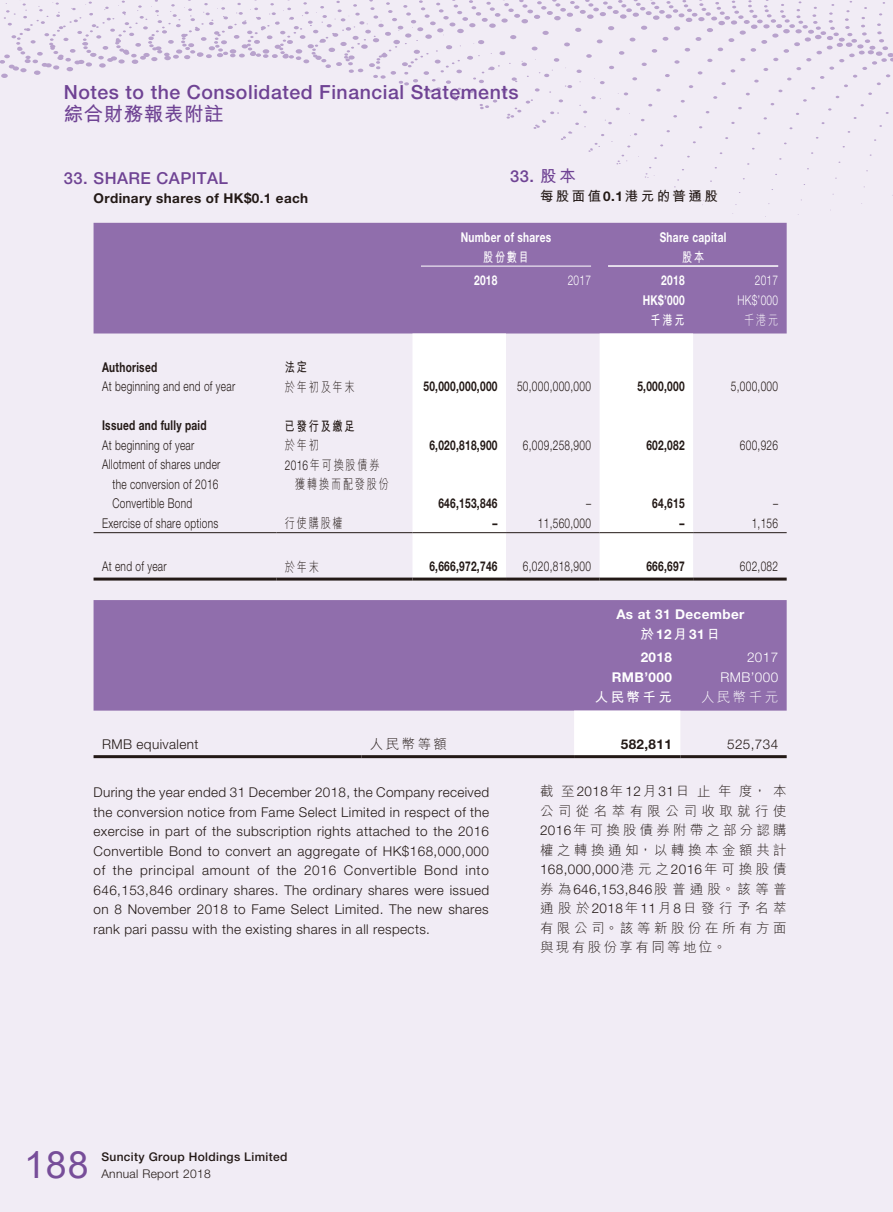
<style>
.page{position:relative;width:893px;height:1212px;background:#f1ecf5}
.page>*{position:absolute;margin:0;border:0;box-sizing:border-box;transform-origin:0 0}
.t1{font:37.5px "Arial";color:#774d99}
.t2{font:500 19.5px "Helvetica Neue LT Std";letter-spacing:.03em;color:#6f4394}
.t3{font:700 19.5px "M Hei HK";letter-spacing:.03em;color:#6f4394}
._01_Head1{font:500 16.5px "Helvetica Neue LT Std";letter-spacing:.03em;color:#6f4394}
._21_C_Head1{font:500 16.5px "Helvetica Neue LT Std";color:#6f4394}
._00_Body{font:300 13.5px/19.5px "Helvetica Neue LT Std";letter-spacing:.03em;color:#231916;text-align:justify}
._50_Table{font:300 13.5px "Helvetica Neue LT Std";letter-spacing:.03em;color:#231916;scale:.75 1}
._20_C_Body{font:300 13.5px/19.5px "M Hei HK";letter-spacing:.26em;color:#231916;text-align:justify}
._50_Table-2{font:700 13.5px "Helvetica Neue LT Std";letter-spacing:.03em;color:#231916;scale:.75 1}
._50_Table-3{font:700 13.5px "Helvetica Neue LT Std";letter-spacing:.03em;color:#fff;scale:.75 1}
._50_Table-4{font:300 13.5px "M Hei HK";letter-spacing:.18em;color:#231916;scale:.75 1}
._50_Table-5{font:700 13.5px "Helvetica Neue LT Std";letter-spacing:.03em;color:#fff}
._02_Head2{font:700 13.5px "Helvetica Neue LT Std";letter-spacing:.03em;color:#231916}
._50_Table-6{font:300 13.5px "Helvetica Neue LT Std";letter-spacing:.03em;color:#231916}
._50_Table-7{font:300 13.5px "Helvetica Neue LT Std";letter-spacing:.03em;color:#fff;scale:.75 1}
._22_C_Head2{font:700 13.5px "M Hei HK";letter-spacing:.18em;color:#231916}
._50_Table-8{font:300 13.5px "Helvetica Neue LT Std";letter-spacing:.03em;color:#fff}
._50_Table-9{font:700 13.5px "M Hei HK";letter-spacing:.18em;color:#fff;scale:.75 1}
._50_Table-10{font:700 13.5px "M Hei HK";letter-spacing:.18em;color:#231916;scale:.75 1}
._50_Table-11{font:700 13.5px "Helvetica Neue LT Std";letter-spacing:.03em;color:#231916}
._50_Table-12{font:700 13.5px "M Hei HK";letter-spacing:.18em;color:#fff}
._50_Table-13{font:300 13.5px "M Hei HK";letter-spacing:.18em;color:#fff}
._50_Table-14{font:300 13.5px "M Hei HK";letter-spacing:.18em;color:#231916}
._50_Table-15{font:300 13.5px "M Hei HK";letter-spacing:.18em;color:#fff;scale:.75 1}
.t4{font:500 12px "Helvetica Neue LT Std";letter-spacing:.03em;color:#231916}
.t5{font:300 12px "Helvetica Neue LT Std";letter-spacing:.03em;color:#231916}
.s1{font-family:"M Hei HK";font-weight:700}
.s2{font-family:"Helvetica Neue LT Std"}
.s3{font-family:"M Hei HK"}
</style>
<div class="page">
<svg style="left:24px;top:71px;width:867px;height:7px"></svg>
<svg style="left:4px;top:3px;width:863px;height:68px"></svg>
<svg style="left:17px;top:52px;width:876px;height:13px"></svg>
<svg style="left:30px;top:52px;width:863px;height:6px"></svg>
<svg style="left:11px;top:45px;width:877px;height:7px"></svg>
<svg style="left:6px;top:0;width:879px;height:45px"></svg>
<div style="left:94px;top:223px;width:693px;height:110px;background:#906eac"></div>
<svg style="left:412px;top:333px;width:281px;height:244px;fill:#fff"></svg>
<hr style="left:421px;top:266px;width:170px;height:1px;background:#fff">
<hr style="left:608px;top:266px;width:170px;height:1px;background:#fff">
<hr style="left:94px;top:532px;width:182px;height:1px;background:#231916">
<hr style="left:276px;top:532px;width:136px;height:1px;background:#231916">
<hr style="left:412px;top:532px;width:94px;height:1px;background:#231916">
<hr style="left:506px;top:532px;width:94px;height:1px;background:#231916">
<hr style="left:600px;top:532px;width:93px;height:1px;background:#231916">
<hr style="left:693px;top:532px;width:94px;height:1px;background:#231916">
<hr style="left:94px;top:577px;width:182px;height:3px;background:#231916">
<hr style="left:276px;top:577px;width:136px;height:3px;background:#231916">
<hr style="left:412px;top:577px;width:94px;height:3px;background:#231916">
<hr style="left:506px;top:577px;width:94px;height:3px;background:#231916">
<hr style="left:600px;top:577px;width:93px;height:3px;background:#231916">
<hr style="left:693px;top:577px;width:94px;height:3px;background:#231916">
<div style="left:94px;top:600px;width:693px;height:111px;background:#906eac"></div>
<div style="left:574px;top:711px;width:106px;height:44px;background:#fff"></div>
<hr style="left:94px;top:755px;width:267px;height:3px;background:#231916">
<hr style="left:361px;top:755px;width:213px;height:3px;background:#231916">
<hr style="left:574px;top:755px;width:106px;height:3px;background:#231916">
<hr style="left:680px;top:755px;width:107px;height:3px;background:#231916">
<h2 class="t2" style="left:64px;top:80px;width:456px">Notes to the Consolidated Financial Statements</h2>
<h2 class="t3" style="left:64px;top:100px;width:161px">綜合財務報表附註</h2>
<p class="_01_Head1" style="left:64px;top:168px;width:166px">33. SHARE CAPITAL</p>
<p class="_02_Head2" style="left:94px;top:190px;width:216px">Ordinary shares of HK$0.1 each</p>
<p class="_21_C_Head1" style="left:510px;top:166px;width:67px">33. <span class="s1">股本</span></p>
<p class="_22_C_Head2" style="left:540px;top:187px;width:179px">每股面值<span class="s2">0.1</span>港元的普通股</p>
<p class="_50_Table-3" style="left:461px;top:228px;width:122px">Number of shares</p>
<p class="_50_Table-3" style="left:660px;top:228px;width:91px">Share capital</p>
<p class="_50_Table-9" style="left:483px;top:247px;width:63px">股份數目</p>
<p class="_50_Table-9" style="left:682px;top:247px;width:31px">股本</p>
<p class="_50_Table-3" style="left:474px;top:272px;width:33px">2018</p>
<p class="_50_Table-7" style="left:568px;top:272px;width:33px">2017</p>
<p class="_50_Table-3" style="left:661px;top:272px;width:33px">2018</p>
<p class="_50_Table-7" style="left:755px;top:272px;width:33px">2017</p>
<p class="_50_Table-3" style="left:643px;top:291px;width:57px">HK$’000</p>
<p class="_50_Table-7" style="left:737px;top:292px;width:56px">HK$’000</p>
<p class="_50_Table-9" style="left:651px;top:310px;width:47px">千港元</p>
<p class="_50_Table-15" style="left:744px;top:313px;width:47px">千港元</p>
<p class="_50_Table-2" style="left:102px;top:358px;width:75px">Authorised</p>
<p class="_50_Table-10" style="left:285px;top:357px;width:31px">法定</p>
<p class="_50_Table" style="left:102px;top:378px;width:179px">At beginning and end of year</p>
<p class="_50_Table-4" style="left:285px;top:380px;width:95px">於年初及年末</p>
<p class="_50_Table-2" style="left:423px;top:378px;width:100px">50,000,000,000</p>
<p class="_50_Table" style="left:517px;top:378px;width:100px">50,000,000,000</p>
<p class="_50_Table-2" style="left:637px;top:378px;width:65px">5,000,000</p>
<p class="_50_Table" style="left:731px;top:378px;width:65px">5,000,000</p>
<p class="_50_Table-2" style="left:102px;top:417px;width:141px">Issued and fully paid</p>
<p class="_50_Table-10" style="left:285px;top:416px;width:95px">已發行及繳足</p>
<p class="_50_Table" style="left:102px;top:437px;width:124px">At beginning of year</p>
<p class="_50_Table-4" style="left:285px;top:438px;width:47px">於年初</p>
<p class="_50_Table-2" style="left:429px;top:436px;width:92px">6,020,818,900</p>
<p class="_50_Table" style="left:523px;top:437px;width:92px">6,009,258,900</p>
<p class="_50_Table-2" style="left:646px;top:436px;width:53px">602,082</p>
<p class="_50_Table" style="left:740px;top:437px;width:53px">600,926</p>
<p class="_50_Table" style="left:102px;top:456px;width:159px">Allotment of shares under</p>
<p class="_50_Table" style="left:112px;top:476px;width:143px">the conversion of 2016</p>
<p class="_50_Table" style="left:112px;top:495px;width:108px">Convertible Bond</p>
<p class="_50_Table-4" style="left:285px;top:458px;width:128px"><span class="s2">2016</span>年可換股債券</p>
<p class="_50_Table-4" style="left:295px;top:477px;width:126px">獲轉換而配發股份</p>
<p class="_50_Table-2" style="left:438px;top:495px;width:80px">646,153,846</p>
<p class="_50_Table" style="left:586px;top:495px;width:8px">–</p>
<p class="_50_Table-2" style="left:652px;top:495px;width:45px">64,615</p>
<p class="_50_Table" style="left:773px;top:495px;width:8px">–</p>
<p class="_50_Table" style="left:102px;top:515px;width:157px">Exercise of share options</p>
<p class="_50_Table-4" style="left:285px;top:516px;width:79px">行使購股權</p>
<p class="_50_Table-2" style="left:492px;top:514px;width:8px">–</p>
<p class="_50_Table" style="left:538px;top:515px;width:72px">11,560,000</p>
<p class="_50_Table-2" style="left:680px;top:514px;width:8px">–</p>
<p class="_50_Table" style="left:752px;top:515px;width:37px">1,156</p>
<p class="_50_Table" style="left:102px;top:558px;width:88px">At end of year</p>
<p class="_50_Table-4" style="left:285px;top:560px;width:47px">於年末</p>
<p class="_50_Table-2" style="left:429px;top:558px;width:92px">6,666,972,746</p>
<p class="_50_Table" style="left:523px;top:558px;width:92px">6,020,818,900</p>
<p class="_50_Table-2" style="left:646px;top:558px;width:53px">666,697</p>
<p class="_50_Table" style="left:740px;top:558px;width:53px">602,082</p>
<p class="_50_Table-5" style="left:616px;top:606px;width:130px">As at 31 December</p>
<p class="_50_Table-5" style="left:641px;top:626px;width:81px"><span class="s3">於</span>12<span class="s3">月</span>31<span class="s3">日</span></p>
<p class="_50_Table-5" style="left:641px;top:649px;width:33px">2018</p>
<p class="_50_Table-8" style="left:747px;top:649px;width:33px">2017</p>
<p class="_50_Table-5" style="left:612px;top:669px;width:62px">RMB’000</p>
<p class="_50_Table-8" style="left:720px;top:669px;width:59px">RMB’000</p>
<p class="_50_Table-12" style="left:595px;top:687px;width:79px">人民幣千元</p>
<p class="_50_Table-13" style="left:701px;top:690px;width:79px">人民幣千元</p>
<p class="_50_Table-6" style="left:102px;top:736px;width:98px">RMB equivalent</p>
<p class="_50_Table-14" style="left:370px;top:737px;width:79px">人民幣等額</p>
<p class="_50_Table-11" style="left:621px;top:736px;width:53px">582,811</p>
<p class="_50_Table-6" style="left:727px;top:736px;width:53px">525,734</p>
<p class="_00_Body" style="left:94px;top:782px;width:397px">During the year ended 31 December 2018, the Company received the conversion notice from Fame Select Limited in respect of the exercise in part of the subscription rights attached to the 2016<br>Convertible Bond to convert an aggregate of HK$168,000,000 of the principal amount of the 2016 Convertible Bond into 646,153,846 ordinary shares. The ordinary shares were issued on 8 November 2018 to Fame Select Limited. The new shares rank pari passu with the existing shares in all respects.</p>
<p class="_20_C_Body" style="left:540px;top:781px;width:248px">截至<span class="s2">2018</span>年<span class="s2">12</span>月<span class="s2">31</span>日止年度，本公司從名萃有限公司收取就行使<span class="s2">2016</span>年可換股債券附帶之部分認購權之轉換通知，以轉換本金額共計<span class="s2">168,000,000</span>港元之<span class="s2">2016</span>年可換股債券為<span class="s2">646,153,846</span>股普通股。該等普通股於<span class="s2">2018</span>年<span class="s2">11</span>月<span class="s2">8</span>日發行予名萃有限公司。該等新股份在所有方面與現有股份享有同等地位。</p>
<h1 class="t1" style="left:24px;top:1139px;width:66px">188</h1>
<p class="t4" style="left:101px;top:1149px;width:187px">Suncity Group Holdings Limited</p>
<p class="t5" style="left:101px;top:1166px;width:111px">Annual Report 2018</p>
</div>
